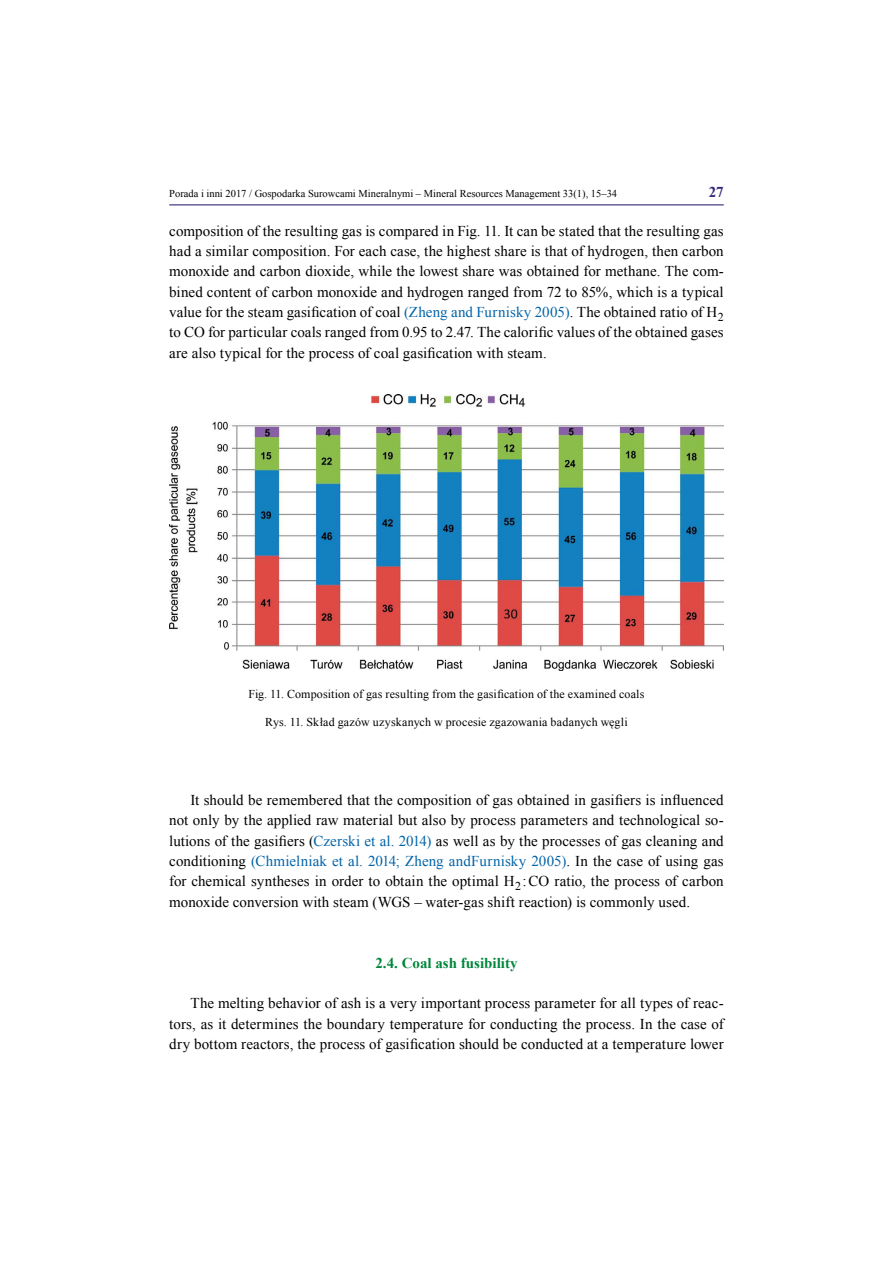
<style>
.page{position:relative;width:893px;height:1263px;background:#fff}
.page>*{position:absolute;margin:0;border:0;box-sizing:border-box;transform-origin:0 0}
.t1{font:15px/20.2px "Times New Roman";letter-spacing:.005em;color:#000;text-align:justify}
.t2{font:700 15px "Times New Roman";color:#00863b}
.t3{font:700 15px "Times New Roman";color:#362978}
.t4{font:12px "Times New Roman";letter-spacing:.01em;color:#000}
.t5{font:10.5px "Times New Roman";color:#000}
.s1{color:#0364a8}
</style>
<div class="page">
<hr style="left:169px;top:204px;width:555px;height:1px;background:#362978">
<img style="left:169px;top:395px;width:555px;height:276px">
<p class="t5" style="left:169px;top:186px;width:449px">Porada i inni 2017 / Gospodarka Surowcami Mineralnymi – Mineral Resources Management 33(1), 15–34</p>
<p class="t3" style="left:709px;top:182px;width:16px">27</p>
<p class="t1" style="left:169px;top:220px;width:556px">composition of the resulting gas is compared in Fig. 11. It can be stated that the resulting gas had a similar composition. For each case, the highest share is that of hydrogen, then carbon monoxide and carbon dioxide, while the lowest share was obtained for methane. The com&shy;bined content of carbon monoxide and hydrogen ranged from 72 to 85%, which is a typical value for the steam gasification of coal <span class="s1">(Zheng and Furnisky 2005)</span>. The obtained ratio of H<sub>2 </sub>to CO for particular coals ranged from 0.95 to 2.47. The calorific values of the obtained gases are also typical for the process of coal gasification with steam.</p>
<p class="t4" style="left:249px;top:686px;width:397px">Fig. 11. Composition of gas resulting from the gasification of the examined coals</p>
<p class="t4" style="left:265px;top:714px;width:364px">Rys. 11. Skład gazów uzyskanych w procesie zgazowania badanych węgli</p>
<p class="t1" style="left:169px;top:789px;width:556px;text-indent:21px">It should be remembered that the composition of gas obtained in gasifiers is influenced not only by the applied raw material but also by process parameters and technological so&shy;lutions of the gasifiers (<span class="s1">Czerski et al. 2014)</span> as well as by the processes of gas cleaning and conditioning <span class="s1">(Chmielniak et al. 2014; Zheng andFurnisky 2005)</span>. In the case of using gas for chemical syntheses in order to obtain the optimal H<sub>2</sub>:CO ratio, the process of carbon monoxide conversion with steam (WGS – water-gas shift reaction) is commonly used.</p>
<p class="t2" style="left:375px;top:952px;width:144px">2.4. Coal ash fusibility</p>
<p class="t1" style="left:169px;top:993px;width:556px;text-indent:21px">The melting behavior of ash is a very important process parameter for all types of reac&shy;tors, as it determines the boundary temperature for conducting the process. In the case of dry bottom reactors, the process of gasification should be conducted at a temperature lower</p>
</div>
